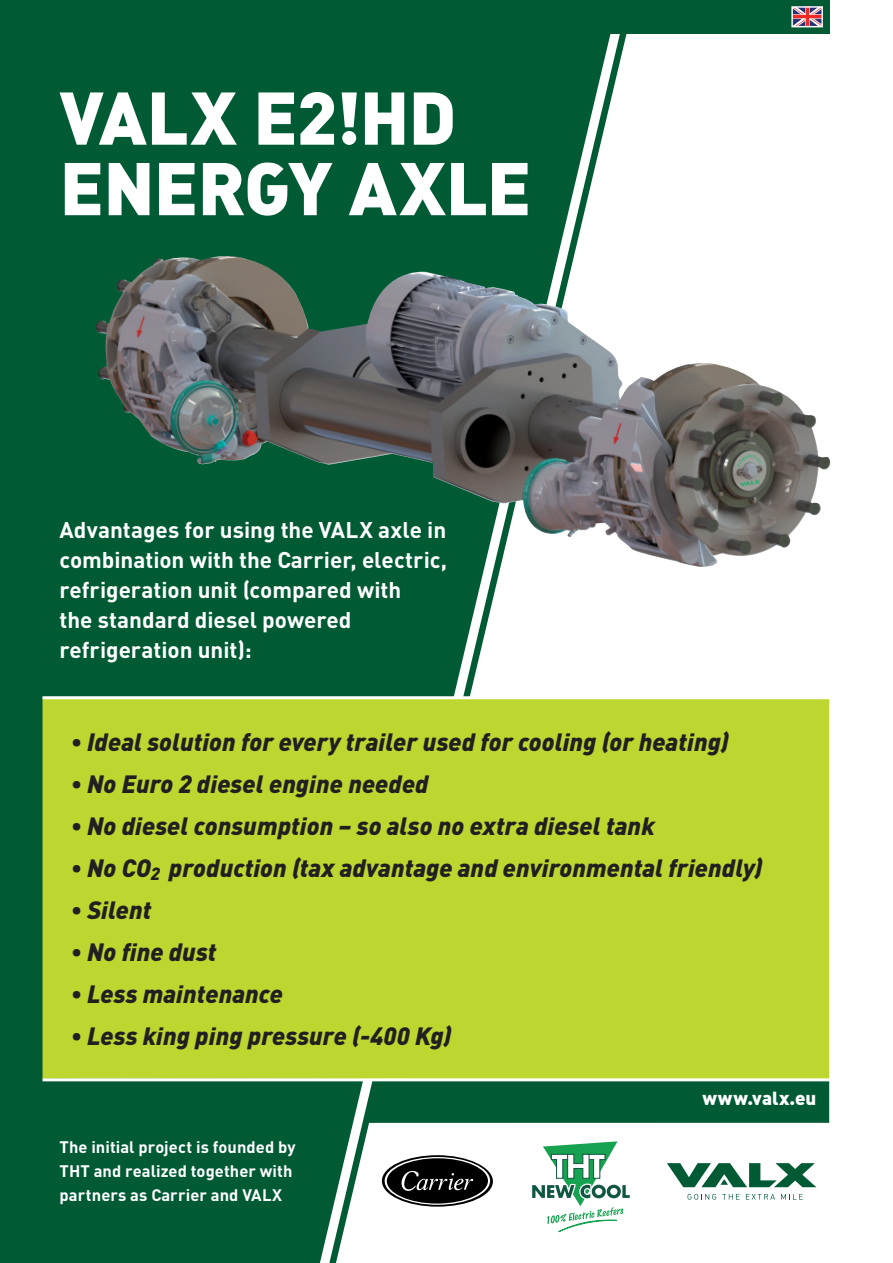
<style>
.page{position:relative;width:893px;height:1263px;background:#fff}
.page>*{position:absolute;margin:0;border:0;box-sizing:border-box;transform-origin:0 0}
.t1{font:73.35px/70.5px "DIN Black Alternate";letter-spacing:-.01em;color:#fff}
.t2{font:italic 900 24.75px "DIN";letter-spacing:.005em;color:#231f20}
.t3{font:700 22.5px/30px "DIN";color:#fff}
.t4{font:18.75px "DIN Black Alternate";letter-spacing:.02em;color:#fff}
.t5{font:700 16.5px/24px "DIN";letter-spacing:.005em;color:#fff}
.s1{font-family:"DIN";font-weight:900}
</style>
<div class="page">
<div style="left:0;top:0;width:329px;height:1263px;background:#005b34"></div>
<svg style="left:329px;top:0;width:298px;height:1263px;fill:#005b34"></svg>
<div style="left:43px;top:699px;width:786px;height:379px;background:#bed630"></div>
<div style="left:367px;top:1081px;width:462px;height:42px;background:#005b34"></div>
<div style="left:551px;top:0;width:278px;height:34px;background:#005b34"></div>
<img style="left:793px;top:8px;width:28px;height:17px">
<div style="left:791px;top:6px;width:32px;height:21px;border:1px solid #fff"></div>
<hr style="left:43px;top:1078px;width:850px;height:3px;background:#fff">
<hr style="left:43px;top:696px;width:850px;height:3px;background:#fff">
<img style="left:94px;top:255px;width:737px;height:312px">
<svg style="left:530px;top:1141px;width:100px;height:92px"></svg>
<svg style="left:382px;top:1155px;width:111px;height:51px"></svg>
<svg style="left:667px;top:1163px;width:149px;height:24px"></svg>
<svg style="left:688px;top:1194px;width:28px;height:6px"></svg>
<svg style="left:722px;top:1194px;width:17px;height:5px"></svg>
<svg style="left:746px;top:1194px;width:29px;height:5px"></svg>
<svg style="left:781px;top:1194px;width:22px;height:5px"></svg>
<h1 class="t1" style="left:60px;top:80px;width:473px">VALX E<span class="s1">2</span>!HD<br>ENERGY AXLE</h1>
<p class="t3" style="left:60px;top:514px;width:389px">Advantages for using the VALX axle in combination with the Carrier, electric, refrigeration unit (compared with<br>the standard diesel powered refrigeration unit):</p>
<p class="t2" style="left:71px;top:726px;width:659px">• Ideal solution for every trailer used for cooling (or heating)</p>
<p class="t2" style="left:71px;top:768px;width:359px">• No Euro 2 diesel engine needed</p>
<p class="t2" style="left:71px;top:810px;width:586px">• No diesel consumption – so also no extra diesel tank</p>
<p class="t2" style="left:71px;top:852px;width:693px">• No CO<sub>2</sub> production (tax advantage and environmental friendly)</p>
<p class="t2" style="left:71px;top:894px;width:82px">• Silent</p>
<p class="t2" style="left:71px;top:936px;width:147px">• No fine dust</p>
<p class="t2" style="left:71px;top:978px;width:214px">• Less maintenance</p>
<p class="t2" style="left:71px;top:1020px;width:382px">• Less king ping pressure (-400 Kg)</p>
<p class="t5" style="left:60px;top:1135px;width:238px">The initial project is founded by<br>THT and realized together with partners as Carrier and VALX</p>
<p class="t4" style="left:702px;top:1086px;width:115px">www.valx.eu</p>
</div>
